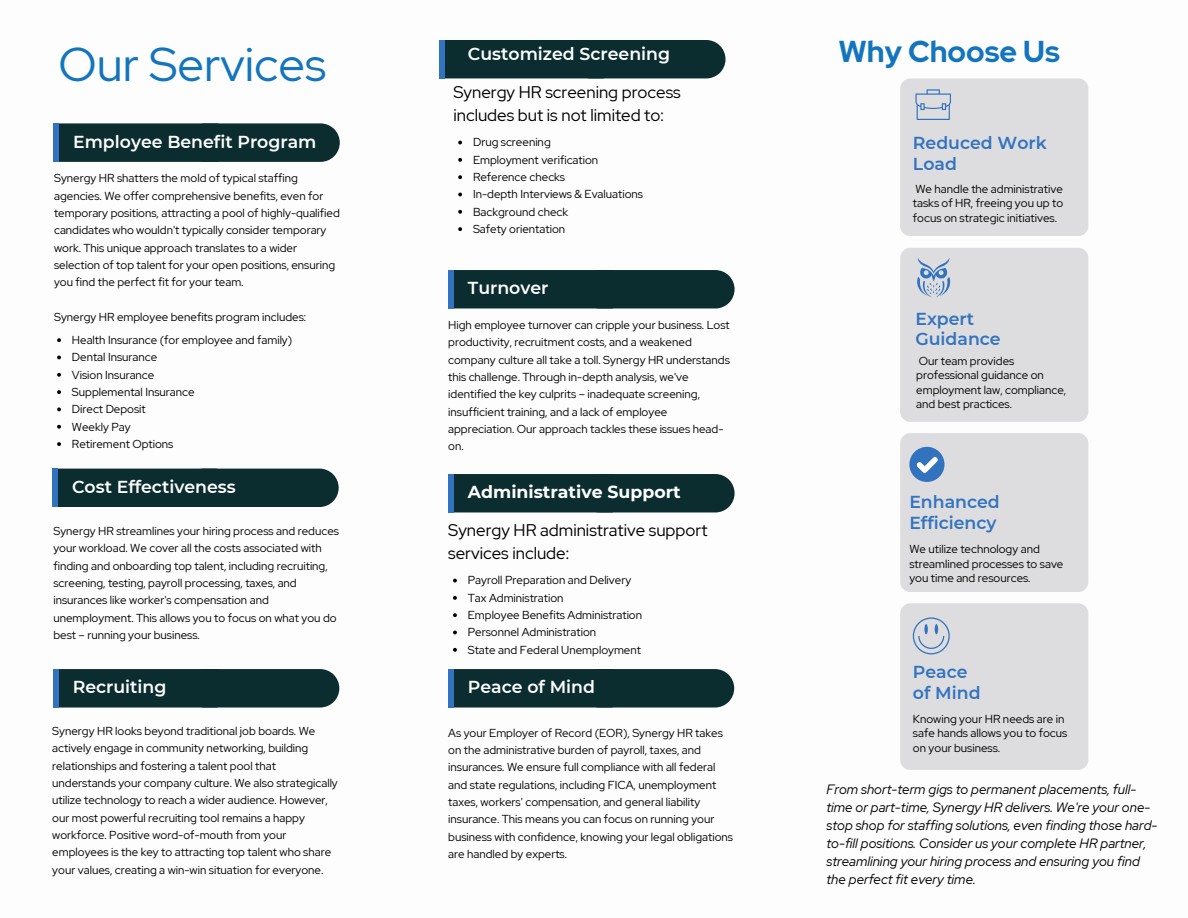
<style>
.page{position:relative;width:1188px;height:918px;background:#fff}
.page>*{position:absolute;margin:0;border:0;box-sizing:border-box;transform-origin:0 0}
.t1{font:47.25px "Red Hat Display";color:#1275be}
.t2{font:700 30.15px "Red Hat Display";color:#1275be}
.t3{font:600 17.25px "Montserrat";color:#fff}
.t4{font:600 17.25px/20.7px "Montserrat";color:#3273bf}
.t5{font:700 17.25px "Montserrat";color:#fff}
.t6{font:16.8px/23px "Red Hat Display";color:#000}
.t7{font:italic 13.5px/18px "Red Hat Display";color:#000}
.t8{font:11.55px/17.2px "Red Hat Display";color:#000}
</style>
<div class="page">
<svg style="left:219px;top:123px;width:121px;height:39px;background:#17373a"></svg>
<div style="left:53px;top:123px;width:169px;height:39px;background:#0b2d30;border-radius:6px"></div>
<div style="left:53px;top:123px;width:6px;height:39px;background:#3273bf"></div>
<div style="left:218px;top:469px;width:121px;height:38px;background:#0b2d30"></div>
<div style="left:52px;top:469px;width:169px;height:38px;background:#0b2d30;border-radius:6px"></div>
<div style="left:52px;top:469px;width:6px;height:38px;background:#3273bf"></div>
<svg style="left:57px;top:338px;width:4px;height:4px"></svg>
<svg style="left:57px;top:356px;width:4px;height:3px"></svg>
<svg style="left:57px;top:373px;width:4px;height:4px"></svg>
<svg style="left:57px;top:390px;width:4px;height:4px"></svg>
<svg style="left:57px;top:408px;width:4px;height:3px"></svg>
<svg style="left:57px;top:425px;width:4px;height:4px"></svg>
<svg style="left:57px;top:442px;width:4px;height:4px"></svg>
<svg style="left:219px;top:669px;width:120px;height:39px;background:#163639"></svg>
<div style="left:53px;top:669px;width:169px;height:39px;background:#0b2d30;border-radius:6px"></div>
<div style="left:53px;top:669px;width:5px;height:39px;background:#3273bf"></div>
<div style="left:614px;top:270px;width:121px;height:38px;background:#0b2d30"></div>
<div style="left:448px;top:270px;width:169px;height:38px;background:#0b2d30;border-radius:6px"></div>
<div style="left:448px;top:270px;width:6px;height:38px;background:#3273bf"></div>
<div style="left:605px;top:40px;width:121px;height:38px;background:#0b2d30"></div>
<div style="left:439px;top:40px;width:169px;height:38px;background:#0b2d30;border-radius:6px"></div>
<div style="left:439px;top:40px;width:6px;height:38px;background:#3273bf"></div>
<div style="left:614px;top:474px;width:121px;height:38px;background:#0b2d30"></div>
<div style="left:448px;top:474px;width:169px;height:38px;background:#0b2d30;border-radius:6px"></div>
<div style="left:448px;top:474px;width:6px;height:38px;background:#3273bf"></div>
<svg style="left:458px;top:141px;width:4px;height:3px"></svg>
<svg style="left:458px;top:158px;width:4px;height:4px"></svg>
<svg style="left:458px;top:175px;width:4px;height:4px"></svg>
<svg style="left:458px;top:193px;width:4px;height:3px"></svg>
<svg style="left:458px;top:210px;width:4px;height:4px"></svg>
<svg style="left:458px;top:227px;width:4px;height:4px"></svg>
<svg style="left:453px;top:579px;width:4px;height:3px"></svg>
<svg style="left:453px;top:596px;width:4px;height:4px"></svg>
<svg style="left:453px;top:613px;width:4px;height:4px"></svg>
<svg style="left:453px;top:631px;width:4px;height:3px"></svg>
<svg style="left:453px;top:648px;width:4px;height:4px"></svg>
<svg style="left:614px;top:669px;width:120px;height:39px;background:#163639"></svg>
<div style="left:448px;top:669px;width:169px;height:39px;background:#0b2d30;border-radius:6px"></div>
<div style="left:448px;top:669px;width:5px;height:39px;background:#3273bf"></div>
<div style="left:900px;top:78px;width:188px;height:158px;background:#dddddf;border-radius:10px"></div>
<svg style="left:915px;top:89px;width:36px;height:31px"></svg>
<div style="left:900px;top:248px;width:188px;height:174px;background:#dddddf;border-radius:10px"></div>
<svg style="left:917px;top:258px;width:34px;height:39px"></svg>
<div style="left:900px;top:433px;width:188px;height:159px;background:#dddddf;border-radius:10px"></div>
<svg style="left:909px;top:447px;width:35px;height:35px"></svg>
<div style="left:900px;top:603px;width:188px;height:167px;background:#dddddf;border-radius:10px"></div>
<svg style="left:913px;top:617px;width:37px;height:37px"></svg>
<h1 class="t1" style="left:59px;top:33px;width:269px">Our Services</h1>
<p class="t3" style="left:73px;top:131px;width:245px">Employee Benefit Program</p>
<p class="t8" style="left:54px;top:170px;width:287px">Synergy HR shatters the mold of typical staffing agencies. We offer comprehensive benefits, even for temporary positions, attracting a pool of highly-qualified candidates who wouldn't typically consider temporary work. This unique approach translates to a wider selection of top talent for your open positions, ensuring you find the perfect fit for your team.</p>
<p class="t8" style="left:54px;top:308px;width:254px">Synergy HR employee benefits program includes:</p>
<h3 class="t8" style="left:72px;top:331px;width:222px">Health Insurance (for employee and family)</h3>
<p class="t8" style="left:72px;top:349px;width:87px">Dental Insurance</p>
<p class="t8" style="left:72px;top:366px;width:84px">Vision Insurance</p>
<p class="t8" style="left:72px;top:383px;width:124px">Supplemental Insurance</p>
<p class="t8" style="left:72px;top:401px;width:75px">Direct Deposit</p>
<p class="t8" style="left:72px;top:418px;width:60px">Weekly Pay</p>
<p class="t8" style="left:72px;top:435px;width:103px">Retirement Options</p>
<h3 class="t3" style="left:72px;top:476px;width:165px">Cost Effectiveness</h3>
<p class="t8" style="left:53px;top:522px;width:287px">Synergy HR streamlines your hiring process and reduces your workload. We cover all the costs associated with finding and onboarding top talent, including recruiting, screening, testing, payroll processing, taxes, and insurances like worker's compensation and unemployment. This allows you to focus on what you do best – running your business.</p>
<p class="t3" style="left:73px;top:676px;width:95px">Recruiting</p>
<h3 class="t8" style="left:52px;top:722px;width:287px">Synergy HR looks beyond traditional job boards. We actively engage in community networking, building relationships and fostering a talent pool that understands your company culture. We also strategically utilize technology to reach a wider audience. However, our most powerful recruiting tool remains a happy workforce. Positive word-of-mouth from your employees is the key to attracting top talent who share your values, creating a win-win situation for everyone.</h3>
<h3 class="t3" style="left:468px;top:43px;width:204px">Customized Screening</h3>
<p class="t6" style="left:453px;top:81px;width:229px">Synergy HR screening process includes but is not limited to:</p>
<p class="t8" style="left:473px;top:134px;width:79px">Drug screening</p>
<p class="t8" style="left:473px;top:151px;width:127px">Employment verification</p>
<p class="t8" style="left:473px;top:168px;width:94px">Reference checks</p>
<p class="t8" style="left:473px;top:186px;width:172px">In-depth Interviews &amp; Evaluations</p>
<p class="t8" style="left:473px;top:203px;width:97px">Background check</p>
<p class="t8" style="left:473px;top:220px;width:94px">Safety orientation</p>
<h4 class="t3" style="left:468px;top:277px;width:82px">Turnover</h4>
<h3 class="t8" style="left:448px;top:316px;width:283px">High employee turnover can cripple your business. Lost productivity, recruitment costs, and a weakened company culture all take a toll. Synergy HR understands this challenge. Through in-depth analysis, we've identified the key culprits – inadequate screening, insufficient training, and a lack of employee appreciation. Our approach tackles these issues head&shy;on.</h3>
<p class="t5" style="left:468px;top:481px;width:214px">Administrative Support</p>
<p class="t6" style="left:448px;top:519px;width:261px">Synergy HR administrative support services include:</p>
<h3 class="t8" style="left:468px;top:572px;width:165px">Payroll Preparation and Delivery</h3>
<h4 class="t8" style="left:468px;top:589px;width:97px">Tax Administration</h4>
<p class="t8" style="left:468px;top:606px;width:176px">Employee Benefits Administration</p>
<p class="t8" style="left:468px;top:624px;width:130px">Personnel Administration</p>
<p class="t8" style="left:468px;top:641px;width:175px">State and Federal Unemployment</p>
<p class="t3" style="left:468px;top:676px;width:129px">Peace of Mind</p>
<h3 class="t8" style="left:448px;top:724px;width:286px">As your Employer of Record (EOR), Synergy HR takes on the administrative burden of payroll, taxes, and insurances. We ensure full compliance with all federal and state regulations, including FICA, unemployment taxes, workers' compensation, and general liability insurance. This means you can focus on running your business with confidence, knowing your legal obligations are handled by experts.</h3>
<h3 class="t2" style="left:838px;top:31px;width:223px">Why Choose Us</h3>
<p class="t4" style="left:913px;top:132px;width:135px">Reduced Work<br>Load</p>
<h2 class="t8" style="left:913px;top:182px;width:152px;line-height:14.4px;text-align:justify">We handle the administrative tasks of HR, freeing you up to focus on strategic initiatives.</h2>
<p class="t4" style="left:915px;top:308px;width:87px">Expert<br>Guidance</p>
<p class="t8" style="left:916px;top:354px;width:151px;line-height:14.4px">Our team provides professional guidance on employment law, compliance, and best practices.</p>
<p class="t4" style="left:909px;top:492px;width:92px">Enhanced<br>Efficiency</p>
<h3 class="t8" style="left:909px;top:542px;width:156px;line-height:14.4px">We utilize technology and streamlined processes to save you time and resources.</h3>
<h3 class="t4" style="left:913px;top:662px;width:69px">Peace of Mind</h3>
<p class="t8" style="left:913px;top:712px;width:156px;line-height:14.4px">Knowing your HR needs are in safe hands allows you to focus on your business.</p>
<p class="t7" style="left:826px;top:780px;width:333px">From short-term gigs to permanent placements, full&shy;time or part-time, Synergy HR delivers. We're your one&shy;stop shop for staffing solutions, even finding those hard&shy;to-fill positions. Consider us your complete HR partner, streamlining your hiring process and ensuring you find the perfect fit every time.</p>
</div>
